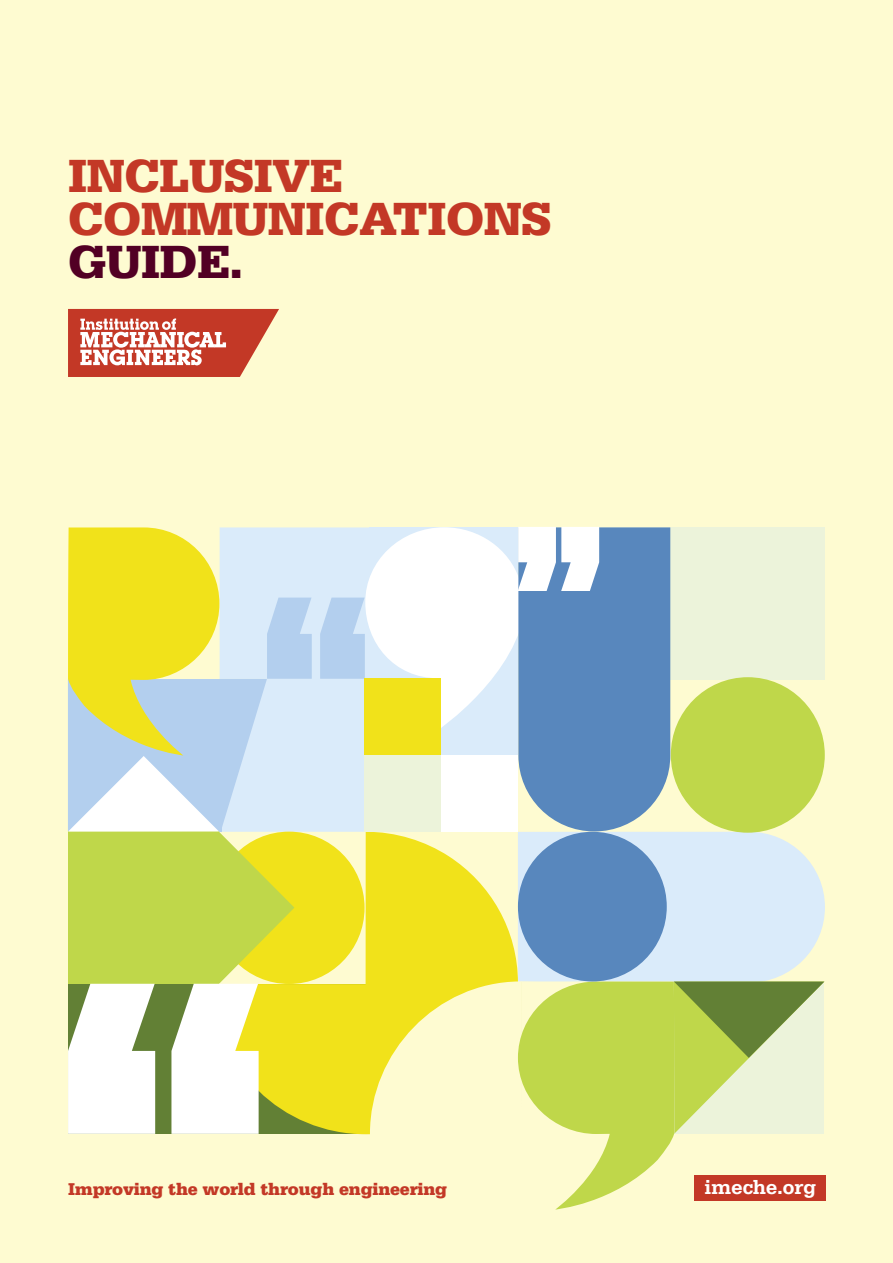
<style>
.page{position:relative;width:893px;height:1263px;background:#fefbd1}
.page>*{position:absolute;margin:0;border:0;box-sizing:border-box;transform-origin:0 0}
.t1{font:900 49.2px/43px "Serifa Std";letter-spacing:-.01em;color:#c33826}
.t2{font:900 49.2px "Serifa Std";letter-spacing:-.01em;color:#520024}
.t3{font:700 21px "Serifa Std";letter-spacing:-.005em;color:#fff}
.t4{font:900 18px "Serifa Std";letter-spacing:-.01em;color:#c33826}
</style>
<div class="page">
<svg style="left:68px;top:309px;width:211px;height:68px;background:#d57565"></svg>
<svg style="left:68px;top:527px;width:756px;height:682px"></svg>
<h1 class="t1" style="left:68px;top:154px;width:485px">INCLUSIVE<br>COMMUNICATIONS</h1>
<h1 class="t2" style="left:68px;top:232px;width:177px">GUIDE.</h1>
<p class="t4" style="left:68px;top:1178px;width:381px">Improving the world through engineering</p>
<p class="t3" style="left:705px;top:1175px;width:113px">imeche.org</p>
</div>
